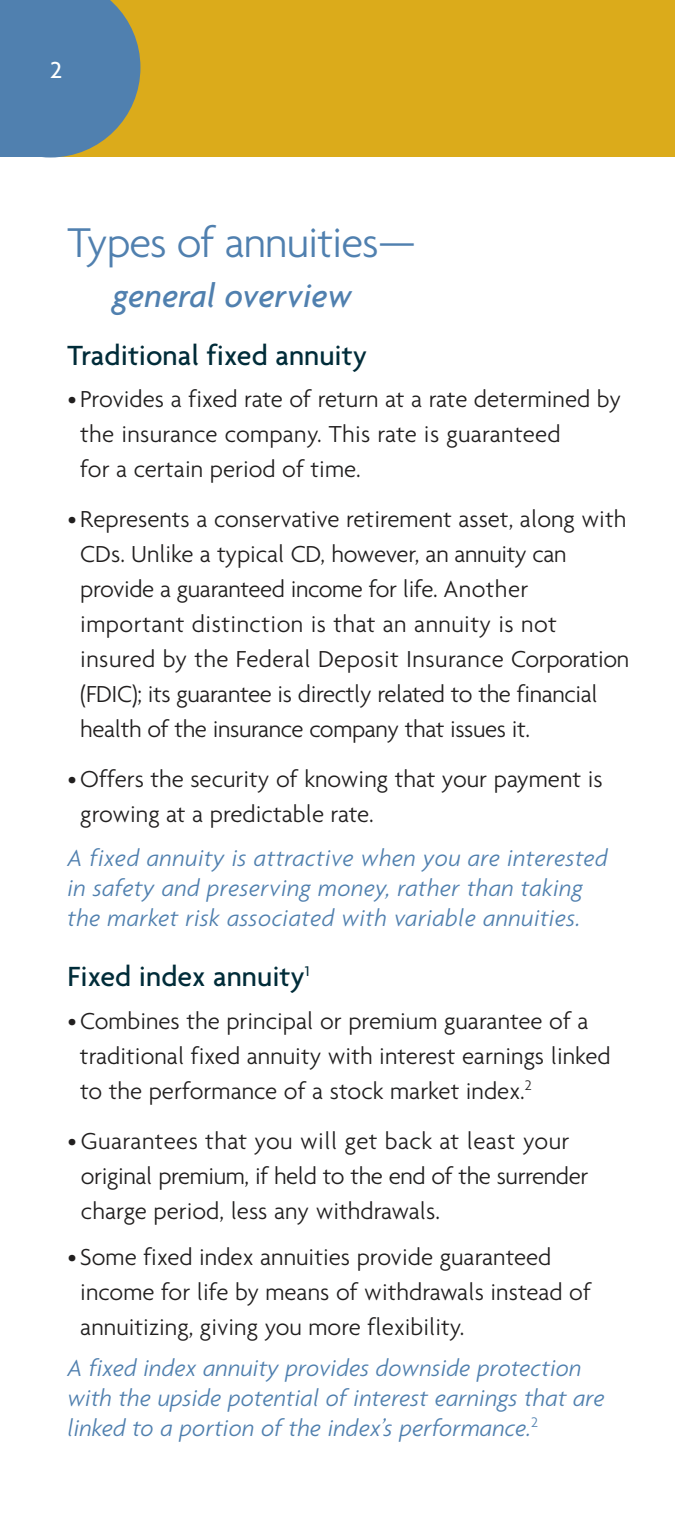
<style>
.page{position:relative;width:675px;height:1530px;background:#fff}
.page>*{position:absolute;margin:0;border:0;box-sizing:border-box;transform-origin:0 0}
.t1{font:300 45px "Agenda";letter-spacing:-.02em;color:#5080af}
.t2{font:italic 500 35px "Agenda";color:#5080af}
.t3{font:500 30px "Agenda";color:#002c39}
.t4{font:300 25px/35px "Agenda";color:#211f1f}
.t5{font:italic 300 25px/30px "Agenda";color:#5080af}
.t6{font:500 25px "Agenda";color:#fff}
</style>
<div class="page">
<div style="left:0;top:0;width:675px;height:158px;background:#dbab1b"></div>
<svg style="left:49px;top:0;width:91px;height:158px"></svg>
<div style="left:0;top:0;width:49px;height:158px;background:#5080af"></div>
<p class="t6" style="left:50px;top:55px;width:14px">2</p>
<h1 class="t1" style="left:68px;top:215px;width:350px">Types of annuities—</h1>
<h2 class="t2" style="left:112px;top:275px;width:241px">general overview</h2>
<p class="t3" style="left:68px;top:337px;width:301px">Traditional fixed annuity</p>
<p class="t4" style="left:80px;top:381px;width:542px;text-indent:-13px">• Provides a fixed rate of return at a rate determined by the insurance company. This rate is guaranteed<br>for a certain period of time.</p>
<p class="t4" style="left:80px;top:501px;width:551px;text-indent:-13px">• Represents a conservative retirement asset, along with CDs. Unlike a typical CD, however, an annuity can provide a guaranteed income for life. Another important distinction is that an annuity is not insured by the Federal Deposit Insurance Corporation (FDIC); its guarantee is directly related to the financial health of the insurance company that issues it.</p>
<p class="t4" style="left:80px;top:761px;width:524px;text-indent:-13px">•Offers the security of knowing that your payment is growing at a predictable rate.</p>
<p class="t5" style="left:67px;top:842px;width:542px">A fixed annuity is attractive when you are interested in safety and preserving money, rather than taking the market risk associated with variable annuities.</p>
<p class="t3" style="left:68px;top:959px;width:244px">Fixed index annuity<sup>1</sup></p>
<p class="t4" style="left:80px;top:1003px;width:532px;text-indent:-12px">•Combines the principal or premium guarantee of a traditional fixed annuity with interest earnings linked to the performance of a stock market index.<sup>2</sup></p>
<p class="t4" style="left:81px;top:1123px;width:509px;text-indent:-13px">•Guarantees that you will get back at least your original premium, if held to the end of the surrender charge period, less any withdrawals.</p>
<p class="t4" style="left:80px;top:1239px;width:512px;text-indent:-13px">• Some fixed index annuities provide guaranteed income for life by means of withdrawals instead of annuitizing, giving you more flexibility.</p>
<p class="t5" style="left:68px;top:1352px;width:539px">A fixed index annuity provides downside protection with the upside potential of interest earnings that are linked to a portion of the index’s performance.<sup>2</sup></p>
</div>
